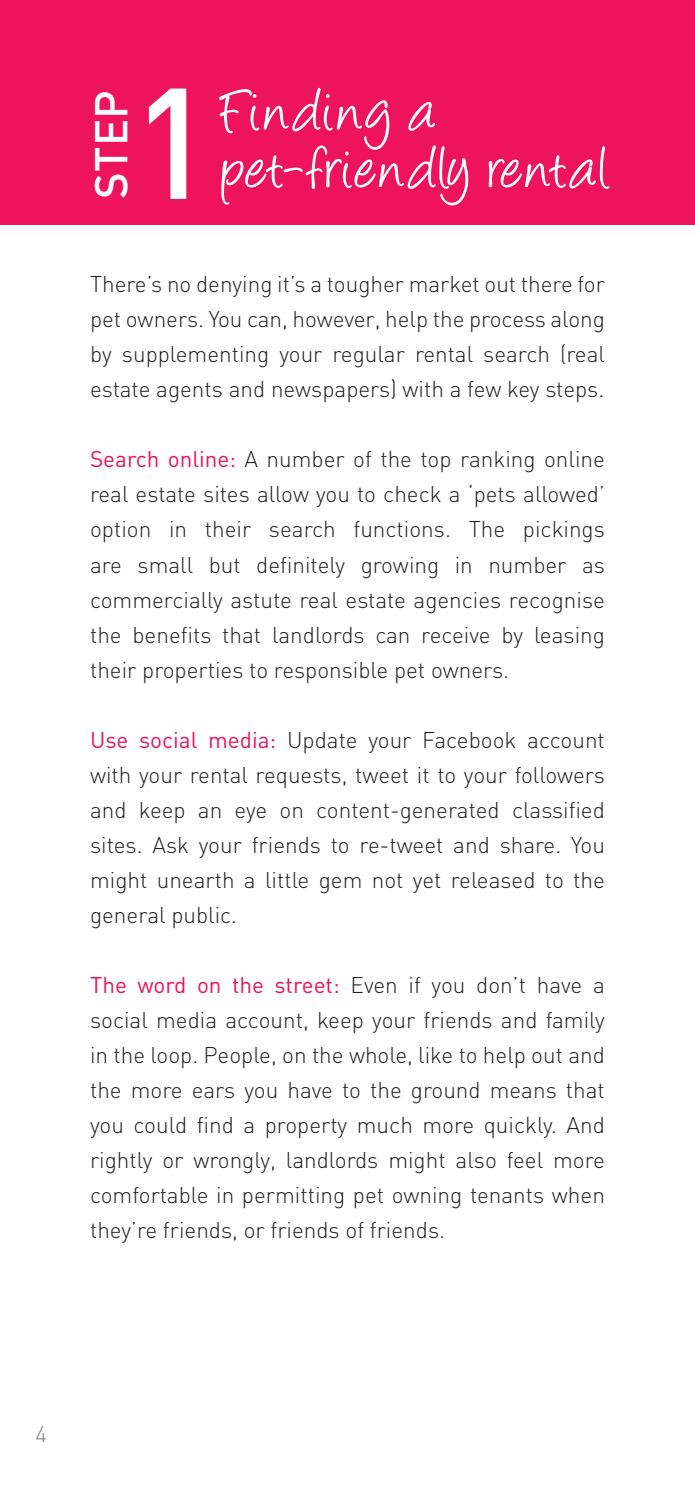
<style>
.page{position:relative;width:695px;height:1489px;background:#fff}
.page>*{position:absolute;margin:0;border:0;box-sizing:border-box;transform-origin:0 0}
.t1{font:500 155px "DIN";color:#fff}
.t2{font:69.5px "Angelina";letter-spacing:.045em;color:#fff}
.t3{font:69.5px "Angelina";letter-spacing:.065em;color:#fff}
.t4{font:500 45.5px "DIN";color:#fff}
.t5{font:300 22.5px/35px "DIN";color:#231f20;text-align:justify}
.t6{font:300 22.5px "DIN";color:#808285}
.s1{font-weight:400;color:#ed135d}
</style>
<div class="page">
<div style="left:0;top:0;width:694px;height:225px;background:#ed135d"></div>
<h3 class="t4" style="left:85px;top:198px;width:110px;rotate:-90deg">STEP</h3>
<h1 class="t1" style="left:131px;top:55px;width:84px">1</h1>
<h2 class="t3" style="left:221px;top:81px;width:214px">Finding a</h2>
<h2 class="t2" style="left:221px;top:139px;width:390px">pet-friendly rental</h2>
<p class="t5" style="left:90px;top:269px;width:516px">There’s no denying it’s a tougher market out there for pet owners. You can, however, help the process along by supplementing your regular rental search (real estate agents and newspapers) with a few key steps.</p>
<p class="t5" style="left:90px;top:444px;width:516px"><span class="s1">Search online:</span> A number of the top ranking online real estate sites allow you to check a ‘pets allowed’ option in their search functions. The pickings are small but definitely growing in number as commercially astute real estate agencies recognise the benefits that landlords can receive by leasing their properties to responsible pet owners.</p>
<p class="t5" style="left:90px;top:724px;width:516px"><span class="s1">Use social media:</span> Update your Facebook account with your rental requests, tweet it to your followers and keep an eye on content-generated classified sites. Ask your friends to re-tweet and share. You might unearth a little gem not yet released to the general public.</p>
<p class="t5" style="left:90px;top:969px;width:516px"><span class="s1">The word on the street:</span> Even if you don’t have a social media account, keep your friends and family in the loop. People, on the whole, like to help out and the more ears you have to the ground means that you could find a property much more quickly. And rightly or wrongly, landlords might also feel more comfortable in permitting pet owning tenants when they’re friends, or friends of friends.</p>
<p class="t6" style="left:35px;top:1425px;width:13px">4</p>
</div>
